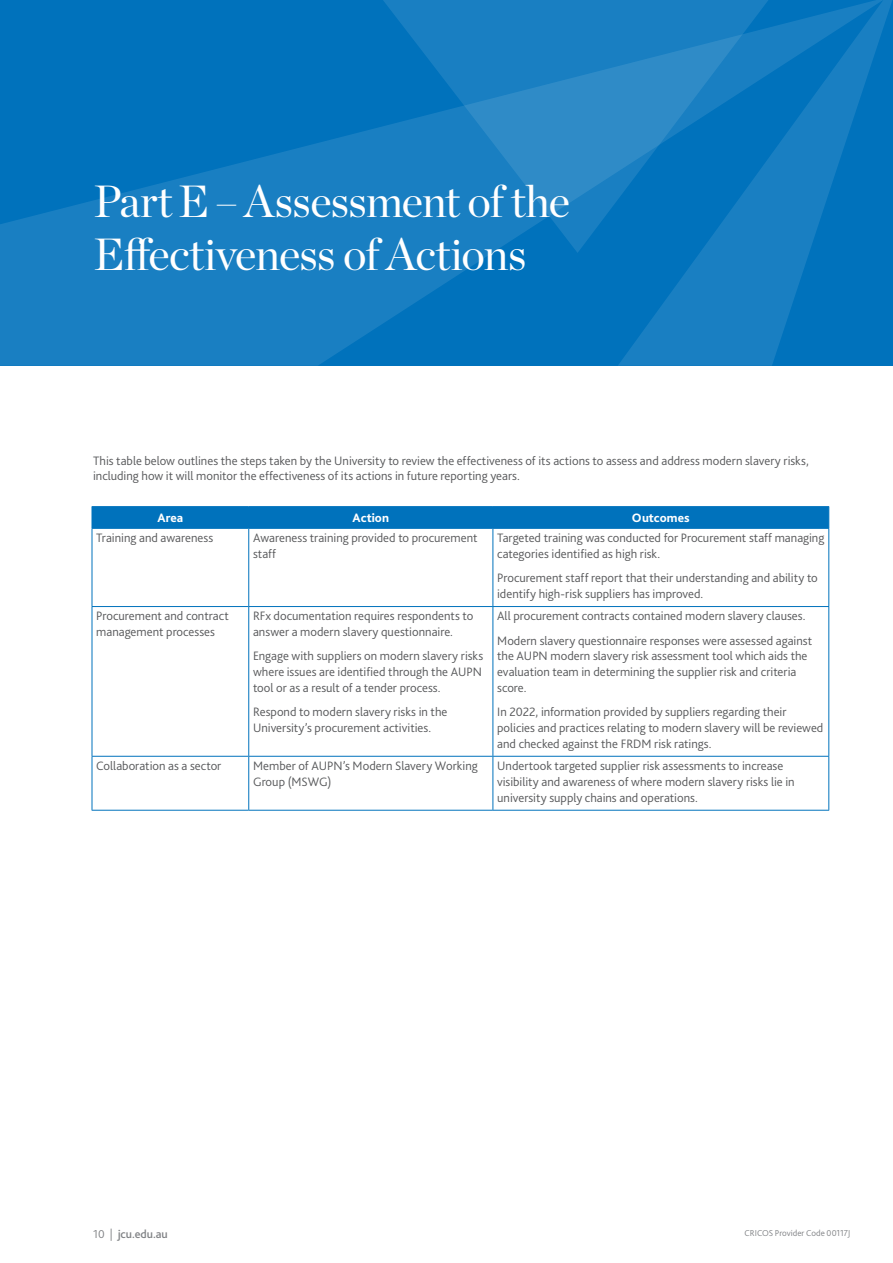
<style>
.page{position:relative;width:893px;height:1263px;background:#fff}
.page>*{position:absolute;margin:0;border:0;box-sizing:border-box;transform-origin:0 0}
.head2{font:45px/52.5px "Chronicle Display";letter-spacing:-.015em;color:#fff}
.body_copy{font:300 12.75px/15.8px "Bliss 2";color:#57585a}
.body_copy-2{font:800 12.75px "Bliss 2";letter-spacing:.005em;color:#fff}
.t1{font:500 12px "Bliss 2";letter-spacing:-.005em;color:#808285}
.t2{font:300 9px "Bliss 2";letter-spacing:-.005em;color:#808285}
.s1{font-weight:300}
</style>
<div class="page">
<svg style="left:0;top:0;width:888px;height:366px;background:#0b77be"></svg>
<svg style="left:364px;top:0;width:423px;height:253px;background:#167dc1"></svg>
<hr style="left:92px;top:506px;width:157px;height:1px;background:#0072bc">
<hr style="left:249px;top:506px;width:244px;height:1px;background:#0072bc">
<hr style="left:493px;top:506px;width:336px;height:1px;background:#0072bc">
<div style="left:92px;top:507px;width:737px;height:21px;background:#0072bc"></div>
<hr style="left:92px;top:528px;width:157px;height:1px;background:#0072bc">
<hr style="left:92px;top:529px;width:1px;height:77px;background:#0072bc">
<hr style="left:249px;top:528px;width:244px;height:1px;background:#0072bc">
<hr style="left:248px;top:529px;width:1px;height:77px;background:#0072bc">
<hr style="left:493px;top:528px;width:336px;height:1px;background:#0072bc">
<hr style="left:492px;top:529px;width:1px;height:77px;background:#0072bc">
<hr style="left:828px;top:529px;width:1px;height:77px;background:#0072bc">
<hr style="left:92px;top:606px;width:157px;height:1px;background:#0072bc">
<hr style="left:92px;top:607px;width:1px;height:149px;background:#0072bc">
<hr style="left:249px;top:606px;width:244px;height:1px;background:#0072bc">
<hr style="left:248px;top:607px;width:1px;height:149px;background:#0072bc">
<hr style="left:493px;top:606px;width:336px;height:1px;background:#0072bc">
<hr style="left:492px;top:607px;width:1px;height:149px;background:#0072bc">
<hr style="left:828px;top:607px;width:1px;height:149px;background:#0072bc">
<hr style="left:92px;top:756px;width:157px;height:1px;background:#0072bc">
<hr style="left:92px;top:757px;width:1px;height:53px;background:#0072bc">
<hr style="left:249px;top:756px;width:244px;height:1px;background:#0072bc">
<hr style="left:248px;top:757px;width:1px;height:53px;background:#0072bc">
<hr style="left:493px;top:756px;width:336px;height:1px;background:#0072bc">
<hr style="left:492px;top:757px;width:1px;height:53px;background:#0072bc">
<hr style="left:828px;top:757px;width:1px;height:53px;background:#0072bc">
<hr style="left:92px;top:810px;width:157px;height:1px;background:#0072bc">
<hr style="left:249px;top:810px;width:244px;height:1px;background:#0072bc">
<hr style="left:493px;top:810px;width:336px;height:1px;background:#0072bc">
<h2 class="head2" style="left:94px;top:172px;width:478px">Part E – Assessment of the<br>Effectiveness of Actions</h2>
<p class="body_copy" style="left:93px;top:453px;width:717px">This table below outlines the steps taken by the University to review the effectiveness of its actions to assess and address modern slavery risks, including how it will monitor the effectiveness of its actions in future reporting years.</p>
<p class="body_copy-2" style="left:157px;top:510px;width:28px">Area</p>
<p class="body_copy-2" style="left:353px;top:510px;width:38px">Action</p>
<p class="body_copy-2" style="left:632px;top:510px;width:59px">Outcomes</p>
<p class="body_copy" style="left:96px;top:530px;width:119px">Training and awareness</p>
<p class="body_copy" style="left:253px;top:530px;width:226px">Awareness training provided to procurement staff</p>
<p class="body_copy" style="left:497px;top:530px;width:329px">Targeted training was conducted for Procurement staff managing categories identified as high risk.</p>
<p class="body_copy" style="left:497px;top:570px;width:322px">Procurement staff report that their understanding and ability to identify high-risk suppliers has improved.</p>
<p class="body_copy" style="left:96px;top:608px;width:134px">Procurement and contract management processes</p>
<p class="body_copy" style="left:253px;top:608px;width:222px">RFx documentation requires respondents to answer a modern slavery questionnaire.</p>
<p class="body_copy" style="left:253px;top:648px;width:232px;text-align:justify">Engage with suppliers on modern slavery risks where issues are identified through the AUPN tool or as a result of a tender process.</p>
<p class="body_copy" style="left:253px;top:704px;width:196px">Respond to modern slavery risks in the<br>University’s procurement activities.</p>
<p class="body_copy" style="left:497px;top:608px;width:310px">All procurement contracts contained modern slavery clauses.</p>
<p class="body_copy" style="left:497px;top:632px;width:316px">Modern slavery questionnaire responses were assessed against the AUPN modern slavery risk assessment tool which aids the evaluation team in determining the supplier risk and criteria score.</p>
<p class="body_copy" style="left:497px;top:704px;width:328px">In 2022, information provided by suppliers regarding their policies and practices relating to modern slavery will be reviewed and checked against the FRDM risk ratings.</p>
<p class="body_copy" style="left:96px;top:758px;width:127px">Collaboration as a sector</p>
<p class="body_copy" style="left:253px;top:758px;width:226px">Member of AUPN’s Modern Slavery Working<br>Group (MSWG)</p>
<p class="body_copy" style="left:497px;top:758px;width:299px">Undertook targeted supplier risk assessments to increase visibility and awareness of where modern slavery risks lie in university supply chains and operations.</p>
<p class="t1" style="left:93px;top:1227px;width:76px"><span class="s1">10 |</span> jcu.edu.au</p>
<p class="t2" style="left:744px;top:1227px;width:107px">CRICOS Provider Code 00117J</p>
</div>
